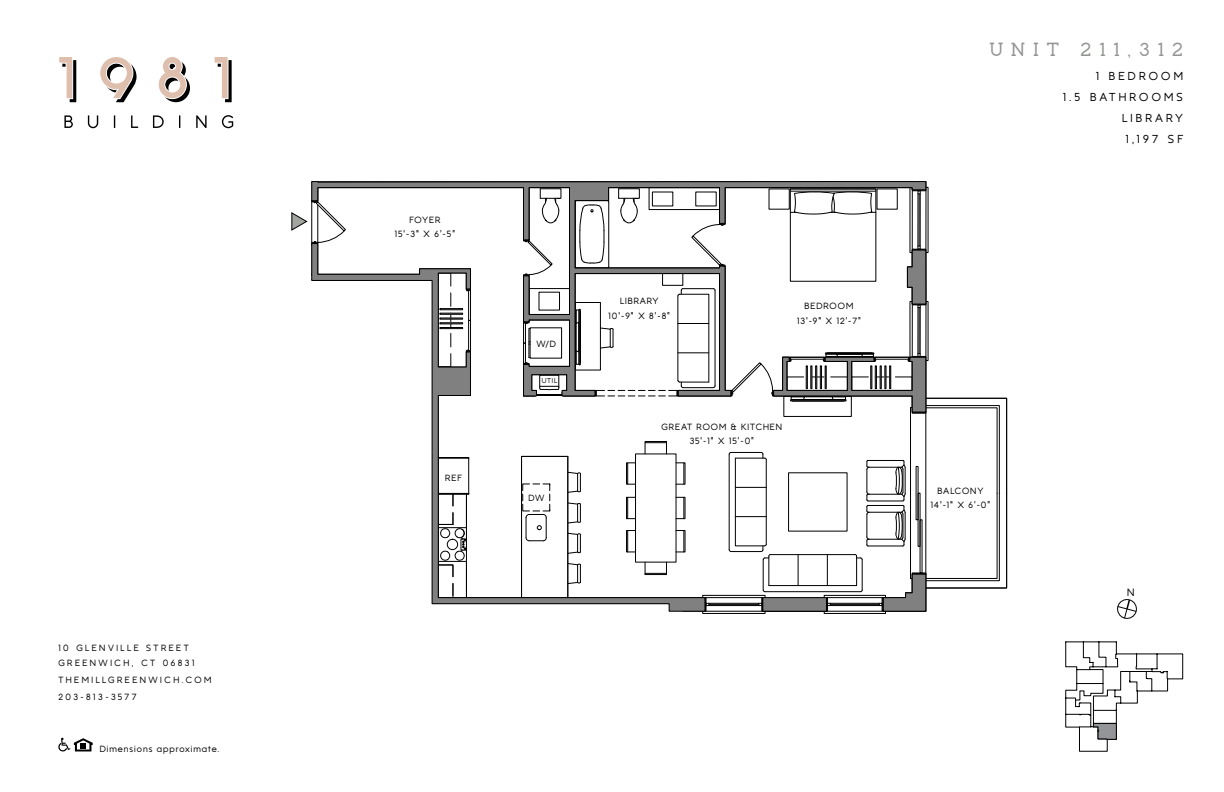
<style>
.page{position:relative;width:1224px;height:792px;background:#fff}
.page>*{position:absolute;margin:0;border:0;box-sizing:border-box;transform-origin:0 0}
.t1{font:500 19.1px "Toma Slab";letter-spacing:.4em;color:#919491}
.t2{font:500 11.5px/21px "Kontora";letter-spacing:.28em;color:#000;text-align:right}
.t3{font:500 10.6px "Kontora";color:#000}
.t4{font:500 9px "Kontora";letter-spacing:.11em;color:#000}
.t5{font:500 9px/15px "Kontora";letter-spacing:.28em;color:#000}
.t6{font:500 9px "Kontora";letter-spacing:.265em;color:#000}
.t7{font:500 7px "Kontora";color:#000}
</style>
<div class="page">
<svg style="left:58px;top:738px;width:35px;height:14px"></svg>
<svg style="left:59px;top:57px;width:173px;height:45px"></svg>
<svg style="left:64px;top:115px;width:169px;height:13px"></svg>
<svg style="left:1117px;top:599px;width:20px;height:20px"></svg>
<svg style="left:1065px;top:641px;width:118px;height:111px"></svg>
<svg style="left:291px;top:181px;width:716px;height:433px"></svg>
<p class="t5" style="left:58px;top:641px;width:138px">10 GLENVILLE STREET<br>GREENWICH, CT 06831</p>
<p class="t5" style="left:58px;top:672px;width:155px">THEMILLGREENWICH.COM</p>
<p class="t6" style="left:58px;top:691px;width:79px">203-813-3577</p>
<p class="t4" style="left:100px;top:743px;width:121px">Dimensions approximate.</p>
<p class="t4" style="left:409px;top:214px;width:32px">FOYER</p>
<p class="t4" style="left:395px;top:228px;width:62px">15'-3" X 6’-5”</p>
<p class="t4" style="left:445px;top:472px;width:18px">REF</p>
<p class="t4" style="left:537px;top:338px;width:21px">W/D</p>
<p class="t7" style="left:542px;top:376px;width:17px">UTIL</p>
<p class="t4" style="left:528px;top:493px;width:17px">DW</p>
<p class="t4" style="left:620px;top:295px;width:40px">LIBRARY</p>
<p class="t4" style="left:609px;top:310px;width:63px">10'-9" X 8’-8”</p>
<p class="t4" style="left:805px;top:300px;width:50px">BEDROOM</p>
<p class="t4" style="left:797px;top:315px;width:65px">13'-9" X 12’-7”</p>
<p class="t4" style="left:662px;top:422px;width:122px">GREAT ROOM &amp; KITCHEN</p>
<p class="t4" style="left:690px;top:435px;width:66px">35'-1" X 15’-0”</p>
<h1 class="t1" style="left:990px;top:34px;width:195px">UNIT 211,312</h1>
<p class="t2" style="left:1063px;top:66px;width:121px">1 BEDROOM<br>1.5 BATHROOMS<br>LIBRARY<br>1,197 SF</p>
<p class="t4" style="left:938px;top:485px;width:47px">BALCONY</p>
<p class="t4" style="left:931px;top:500px;width:61px">14'-1" X 6’-0”</p>
<p class="t3" style="left:1127px;top:586px;width:9px">N</p>
</div>
